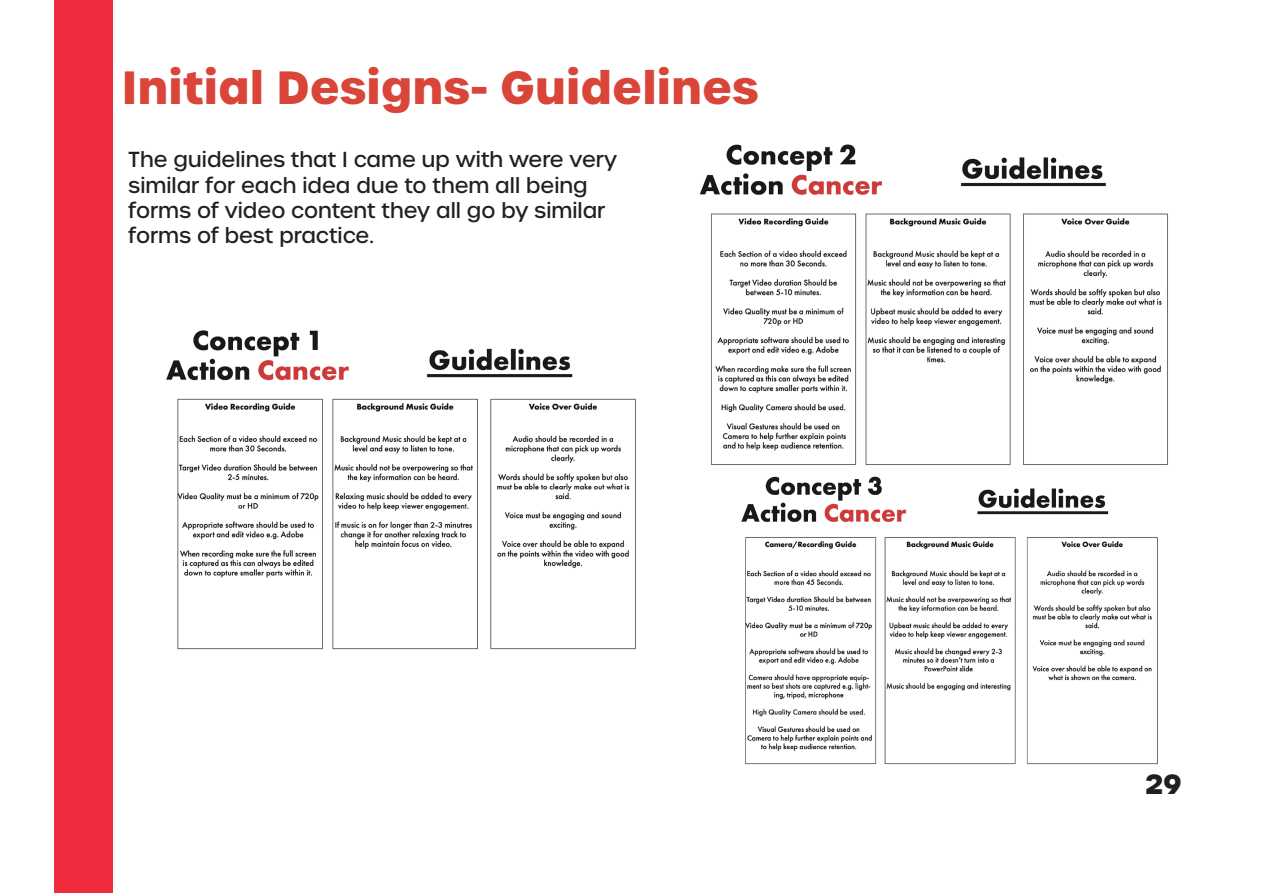
<style>
.page{position:relative;width:1263px;height:893px;background:#fff}
.page>*{position:absolute;margin:0;border:0;box-sizing:border-box;transform-origin:0 0}
.t1{font:700 45px "Urbane";color:#d94539}
.t2{font:700 27px "Urbane";color:#231f20}
.t3{font:500 21px/25.2px "Urbane";color:#231f20}
</style>
<div class="page">
<div style="left:54px;top:0;width:59px;height:893px;background:#ee2c3d"></div>
<img style="left:166px;top:330px;width:470px;height:320px">
<img style="left:699px;top:144px;width:469px;height:321px">
<img style="left:741px;top:476px;width:417px;height:289px">
<p class="t1" style="left:122px;top:56px;width:638px">Initial Designs- Guidelines</p>
<p class="t3" style="left:128px;top:147px;width:490px">The guidelines that I came up with were very similar for each idea due to them all being forms of video content they all go by similar forms of best practice.</p>
<p class="t2" style="left:1145px;top:766px;width:38px">29</p>
</div>
